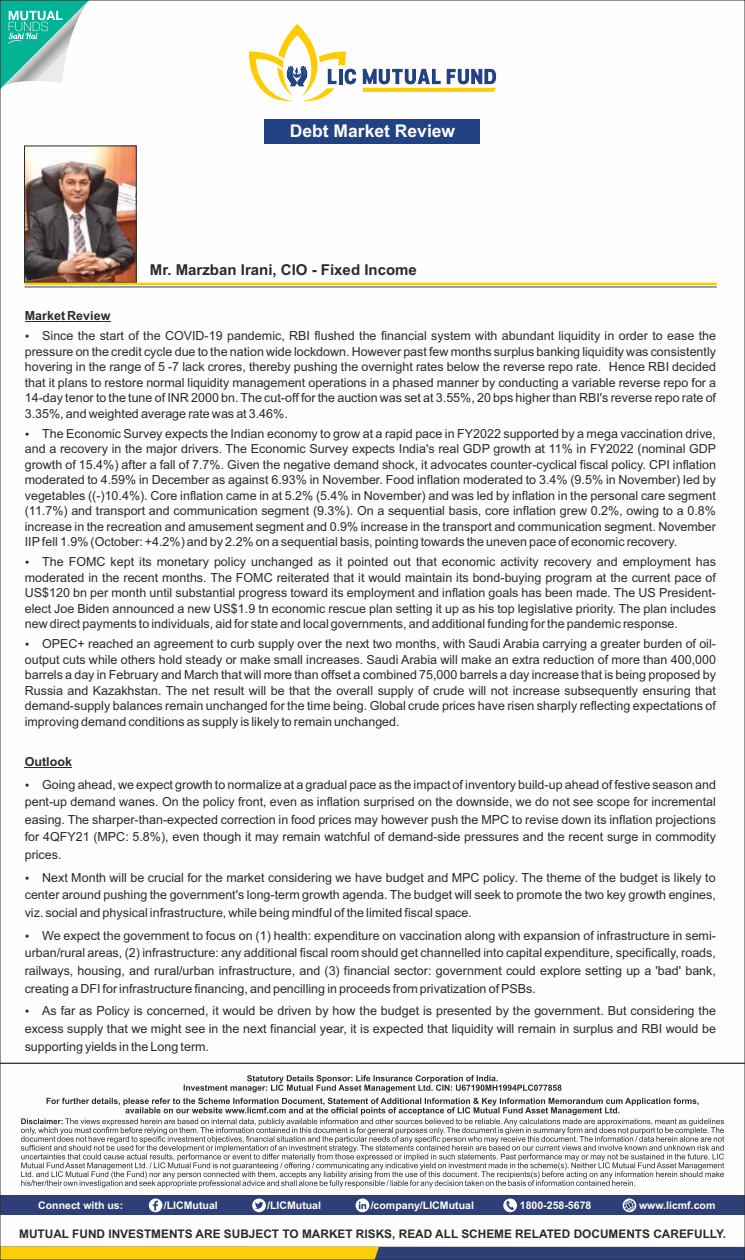
<style>
.page{position:relative;width:745px;height:1260px;background:#fff}
.page>*{position:absolute;margin:0;border:0;box-sizing:border-box;transform-origin:0 0}
.t1{font:700 17.5px "Arial";color:#fefefe}
.t2{font:700 15px "Arial";color:#2b2a29}
.t3{font:12.5px/15.5px "Arial";color:#2b2a29;text-align:justify}
.t4{font:700 12.5px "Arial";color:#2b2a29}
.t5{font:700 11.88px "Arial";color:#2b2a29}
.t6{font:700 10.5px "Arial";color:#fefefe}
</style>
<div class="page">
<img style="left:26px;top:148px;width:108px;height:133px">
<div style="left:24px;top:146px;width:112px;height:137px;border:1px solid #2b2a29"></div>
<div style="left:265px;top:120px;width:215px;height:24px;background:#214284"></div>
<hr style="left:25px;top:283px;width:691px;height:2px;background:#fecc00">
<hr style="left:24px;top:287px;width:692px;height:1px;background:#214284">
<svg style="left:183px;top:1075px;width:378px;height:17px"></svg>
<svg style="left:21px;top:1098px;width:702px;height:90px"></svg>
<hr style="left:0;top:1063px;width:744px;height:1px;background:#2b2a29">
<svg style="left:249px;top:24px;width:107px;height:77px"></svg>
<svg style="left:362px;top:69px;width:133px;height:23px"></svg>
<svg style="left:2px;top:2px;width:86px;height:86px"></svg>
<div style="left:0;top:1195px;width:744px;height:20px;background:#2d3f76"></div>
<svg style="left:149px;top:1199px;width:13px;height:13px"></svg>
<svg style="left:153px;top:1201px;width:5px;height:10px"></svg>
<svg style="left:355px;top:1199px;width:14px;height:13px"></svg>
<svg style="left:358px;top:1202px;width:8px;height:7px"></svg>
<div style="left:252px;top:1199px;width:14px;height:13px;background:#fefefe;border-radius:50%"></div>
<svg style="left:255px;top:1202px;width:8px;height:7px"></svg>
<svg style="left:503px;top:1199px;width:13px;height:13px"></svg>
<svg style="left:506px;top:1201px;width:7px;height:9px"></svg>
<svg style="left:622px;top:1199px;width:14px;height:13px"></svg>
<svg style="left:623px;top:1200px;width:11px;height:11px"></svg>
<div style="left:0;top:1247px;width:744px;height:13px;background:#2d3f76"></div>
<div style="left:2px;top:1247px;width:377px;height:11px;background:#fccf03"></div>
<hr style="left:25px;top:321px;width:85px;height:1px;background:#2b2a29">
<hr style="left:25px;top:767px;width:47px;height:1px;background:#2b2a29">
<h1 class="t1" style="left:289px;top:124px;width:167px">Debt Market Review</h1>
<p class="t2" style="left:150px;top:264px;width:268px">Mr. Marzban Irani, CIO - Fixed Income</p>
<p class="t4" style="left:25px;top:311px;width:87px">Market Review</p>
<p class="t3" style="left:25px;top:329px;width:692px;text-indent:17px">Since the start of the COVID-19 pandemic, RBI flushed the financial system with abundant liquidity in order to ease the pressure on the credit cycle due to the nation wide lockdown. However past few months surplus banking liquidity was consistently hovering in the range of 5 -7 lack crores, thereby pushing the overnight rates below the reverse repo rate. Hence RBI decided that it plans to restore normal liquidity management operations in a phased manner by conducting a variable reverse repo for a 14-day tenor to the tune of INR 2000 bn. The cut-off for the auction was set at 3.55%, 20 bps higher than RBI's reverse repo rate of 3.35%, and weighted average rate was at 3.46%.</p>
<p class="t3" style="left:25px;top:427px;width:692px;text-indent:17px">The Economic Survey expects the Indian economy to grow at a rapid pace in FY2022 supported by a mega vaccination drive, and a recovery in the major drivers. The Economic Survey expects India's real GDP growth at 11% in FY2022 (nominal GDP growth of 15.4%) after a fall of 7.7%. Given the negative demand shock, it advocates counter-cyclical fiscal policy. CPI inflation moderated to 4.59% in December as against 6.93% in November. Food inflation moderated to 3.4% (9.5% in November) led by vegetables ((-)10.4%). Core inflation came in at 5.2% (5.4% in November) and was led by inflation in the personal care segment (11.7%) and transport and communication segment (9.3%). On a sequential basis, core inflation grew 0.2%, owing to a 0.8% increase in the recreation and amusement segment and 0.9% increase in the transport and communication segment. November IIPfell 1.9% (October: +4.2%) and by 2.2% on a sequential basis, pointing towards the uneven pace of economic recovery.</p>
<p class="t3" style="left:25px;top:555px;width:692px;text-indent:17px">The FOMC kept its monetary policy unchanged as it pointed out that economic activity recovery and employment has moderated in the recent months. The FOMC reiterated that it would maintain its bond-buying program at the current pace of US$120 bn per month until substantial progress toward its employment and inflation goals has been made. The US President&shy;elect Joe Biden announced a new US$1.9 tn economic rescue plan setting it up as his top legislative priority. The plan includes new direct payments to individuals, aid for state and local governments, and additional funding for the pandemic response.</p>
<p class="t3" style="left:25px;top:637px;width:692px;text-indent:17px">OPEC+ reached an agreement to curb supply over the next two months, with Saudi Arabia carrying a greater burden of oil&shy;output cuts while others hold steady or make small increases. Saudi Arabia will make an extra reduction of more than 400,000 barrels a day in February and March that will more than offset a combined 75,000 barrels a day increase that is being proposed by Russia and Kazakhstan. The net result will be that the overall supply of crude will not increase subsequently ensuring that demand-supply balances remain unchanged for the time being. Global crude prices have risen sharply reflecting expectations of improving demand conditions as supply is likely to remain unchanged.</p>
<p class="t4" style="left:25px;top:757px;width:49px">Outlook</p>
<p class="t3" style="left:25px;top:777px;width:692px;line-height:17.6px;text-indent:17px">Going ahead, we expect growth to normalize at a gradual pace as the impact of inventory build-up ahead of festive season and pent-up demand wanes. On the policy front, even as inflation surprised on the downside, we do not see scope for incremental easing. The sharper-than-expected correction in food prices may however push the MPC to revise down its inflation projections for 4QFY21 (MPC: 5.8%), even though it may remain watchful of demand-side pressures and the recent surge in commodity prices.</p>
<p class="t3" style="left:25px;top:870px;width:692px;line-height:17.6px;text-indent:17px">Next Month will be crucial for the market considering we have budget and MPC policy. The theme of the budget is likely to center around pushing the government's long-term growth agenda. The budget will seek to promote the two key growth engines, viz. social and physical infrastructure, while being mindful of the limited fiscal space.</p>
<p class="t3" style="left:25px;top:928px;width:692px;line-height:17.6px;text-indent:17px">We expect the government to focus on (1) health: expenditure on vaccination along with expansion of infrastructure in semi&shy;urban/rural areas, (2) infrastructure: any additional fiscal room should get channelled into capital expenditure, specifically, roads, railways, housing, and rural/urban infrastructure, and (3) financial sector: government could explore setting up a 'bad' bank, creating a DFI for infrastructure financing, and pencilling in proceeds from privatization of PSBs.</p>
<p class="t3" style="left:25px;top:1003px;width:692px;line-height:17.6px;text-indent:17px">As far as Policy is concerned, it would be driven by how the budget is presented by the government. But considering the excess supply that we might see in the next financial year, it is expected that liquidity will remain in surplus and RBI would be supporting yields in the Long term.</p>
<p class="t6" style="left:38px;top:1202px;width:86px">Connect with us:</p>
<p class="t6" style="left:164px;top:1202px;width:55px">/LICMutual</p>
<p class="t6" style="left:267px;top:1202px;width:55px">/LICMutual</p>
<p class="t6" style="left:370px;top:1202px;width:105px">/company/LICMutual</p>
<p class="t6" style="left:519px;top:1202px;width:73px">1800-258-5678</p>
<p class="t6" style="left:638px;top:1202px;width:78px">www.licmf.com</p>
<p class="t5" style="left:19px;top:1229px;width:707px">MUTUAL FUND INVESTMENTS ARE SUBJECT TO MARKET RISKS, READ ALL SCHEME RELATED DOCUMENTS CAREFULLY.</p>
</div>
